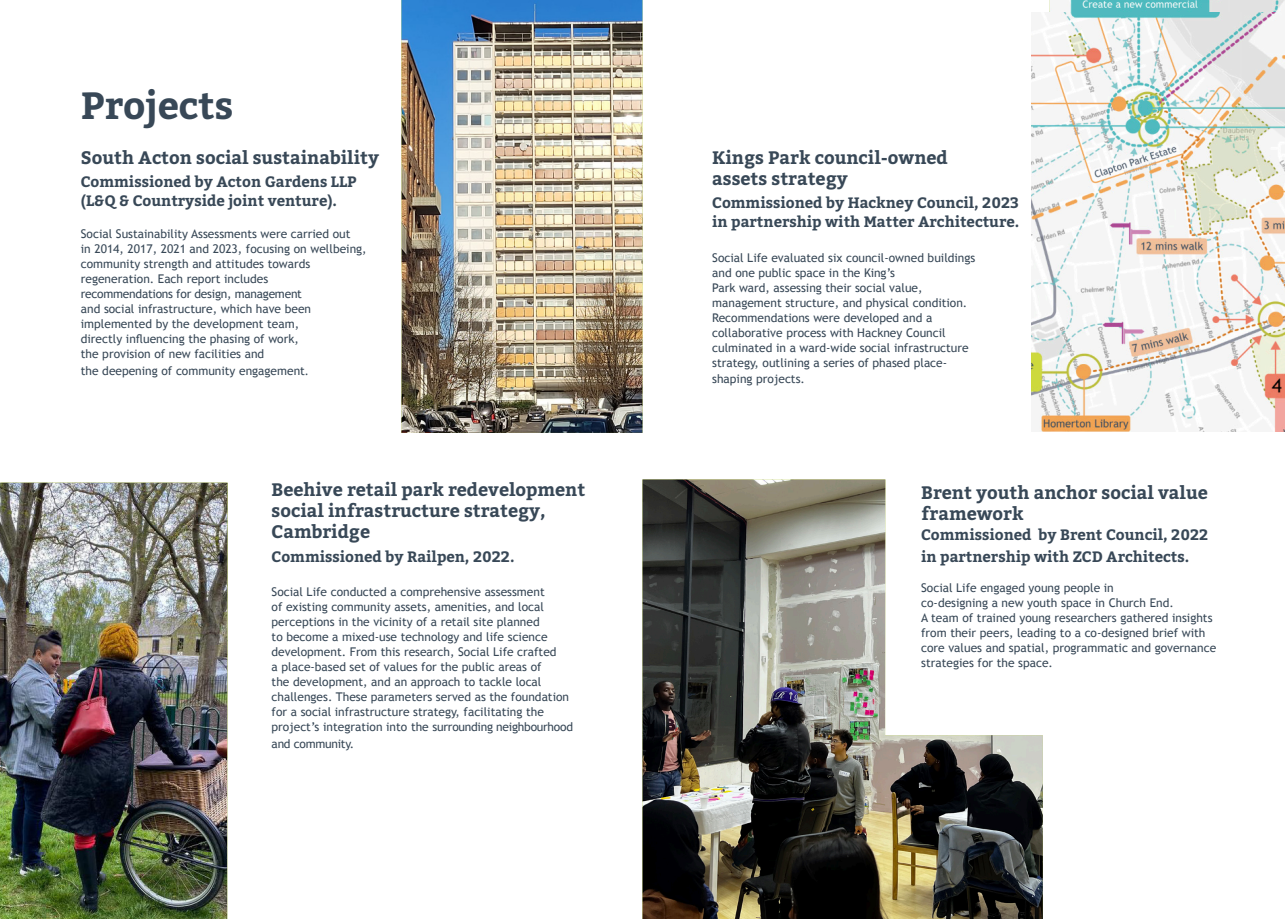
<style>
.page{position:relative;width:1285px;height:919px;background:#fff}
.page>*{position:absolute;margin:0;border:0;box-sizing:border-box;transform-origin:0 0}
.Intro_copy{font:700 37.8px "Bitter";color:#384857}
.Intro_copy-2{font:700 18px/21px "Bitter";color:#384857}
.Intro_copy-3{font:700 15px/19.5px "Bitter";color:#384857}
.Intro_copy-4{font:12px/15px "Trebuchet MS";color:#384857}
.Intro_copy-5{font:12px "Trebuchet MS";letter-spacing:-.02em;color:#384857}
.s1{font-family:"Bitter"}
</style>
<div class="page">
<img style="left:401px;top:0;width:241px;height:433px">
<img style="left:1049px;top:0;width:235px;height:13px">
<img style="left:642px;top:479px;width:400px;height:439px">
<img style="left:1031px;top:13px;width:253px;height:418px">
<img style="left:0;top:482px;width:227px;height:436px">
<p class="Intro_copy" style="left:81px;top:83px;width:154px">Projects</p>
<p class="Intro_copy-2" style="left:81px;top:147px;width:299px">South Acton social sustainability</p>
<p class="Intro_copy-3" style="left:81px;top:172px;width:277px">Commissioned by Acton Gardens LLP (L&amp;Q &amp; Countryside joint venture).</p>
<p class="Intro_copy-4" style="left:81px;top:226px;width:287px">Social Sustainability Assessments were carried out<br>in 2014, 2017, 2021 and 2023, focusing on wellbeing, community strength and attitudes towards regeneration. Each report includes<br>recommendations for design, management<br>and social infrastructure, which have been implemented by the development team,<br>directly influencing the phasing of work,<br>the provision of new facilities and</p>
<p class="Intro_copy-4" style="left:81px;top:363px;width:229px">the deepening of community engagement<span class="s1">.</span></p>
<p class="Intro_copy-2" style="left:271px;top:479px;width:315px">Beehive retail park redevelopment social infrastructure strategy,<br>Cambridge</p>
<p class="Intro_copy-3" style="left:271px;top:547px;width:244px">Commissioned by Railpen, 2022.</p>
<p class="Intro_copy-4" style="left:271px;top:584px;width:303px">Social Life conducted a comprehensive assessment<br>of existing community assets, amenities, and local perceptions in the vicinity of a retail site planned<br>to become a mixed-use technology and life science development. From this research, Social Life crafted<br>a place-based set of values for the public areas of<br>the development, and an approach to tackle local challenges. These parameters served as the foundation for a social infrastructure strategy, facilitating the project’s integration into the surrounding neighbourhood</p>
<p class="Intro_copy-5" style="left:271px;top:737px;width:84px">and community.</p>
<p class="Intro_copy-2" style="left:712px;top:147px;width:237px">Kings Park council-owned</p>
<p class="Intro_copy-2" style="left:712px;top:168px;width:137px">assets strategy</p>
<p class="Intro_copy-3" style="left:712px;top:193px;width:308px">Commissioned by Hackney Council, 2023 in partnership with Matter Architecture.</p>
<p class="Intro_copy-4" style="left:712px;top:250px;width:265px">Social Life evaluated six council-owned buildings and one public space in the King’s<br>Park ward, assessing their social value, management structure, and physical condition.<br>Recommendations were developed and a collaborative process with Hackney Council culminated in a ward-wide social infrastructure strategy, outlining a series of phased place-</p>
<p class="Intro_copy-4" style="left:712px;top:372px;width:94px">shaping projects.</p>
<p class="Intro_copy-2" style="left:921px;top:482px;width:288px">Brent youth anchor social value framework</p>
<p class="Intro_copy-3" style="left:921px;top:523px;width:288px;line-height:22.5px">Commissioned by Brent Council, 2022 in partnership with ZCD Architects.</p>
<p class="Intro_copy-4" style="left:921px;top:580px;width:296px">Social Life engaged young people in<br>co-designing a new youth space in Church End.<br>A team of trained young researchers gathered insights from their peers, leading to a co-designed brief with core values and spatial, programmatic and governance strategies for the space.</p>
</div>
